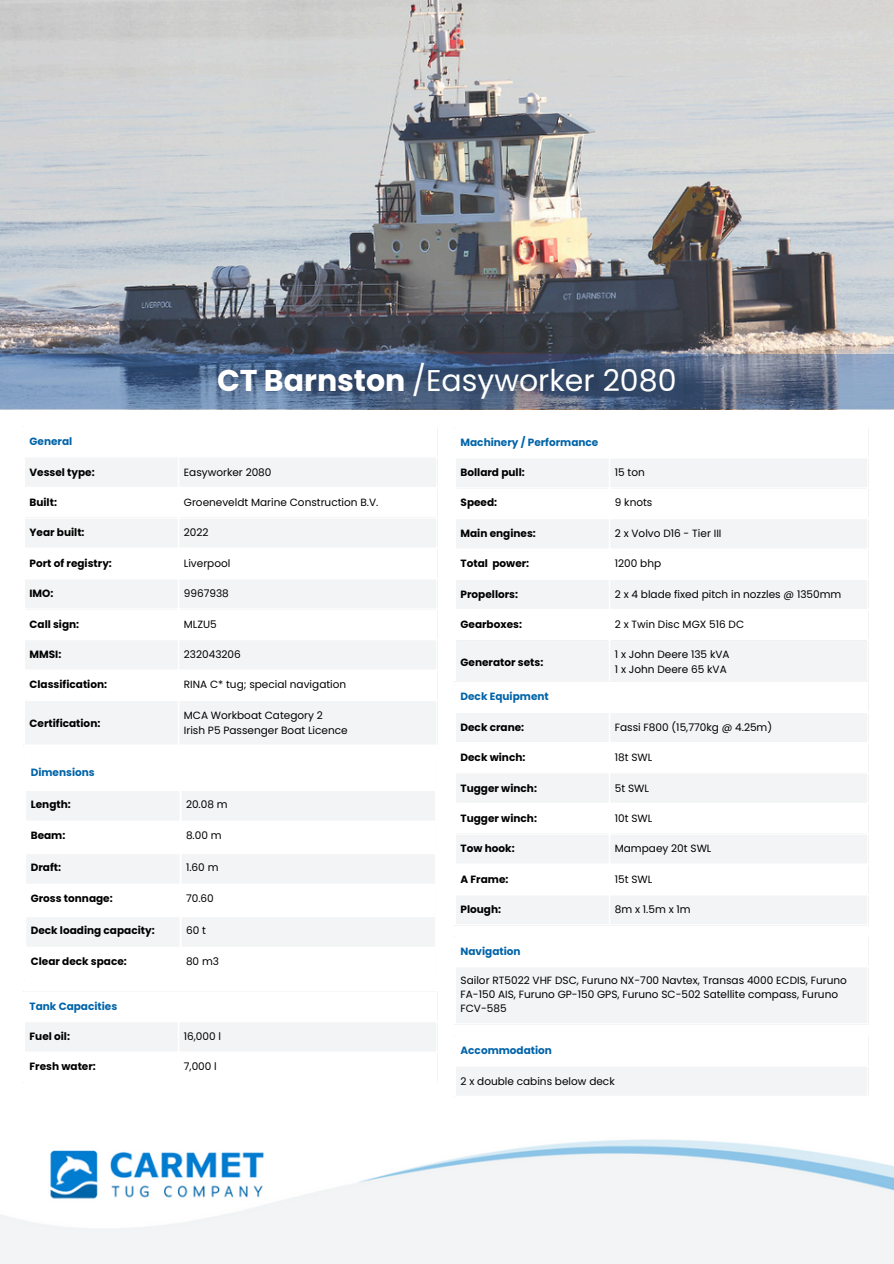
<style>
.page{position:relative;width:894px;height:1264px;background:#fff}
.page>*{position:absolute;margin:0;border:0;box-sizing:border-box;transform-origin:0 0}
.t1{font:30px "Poppins";color:#fff}
.t2{font:10.5px/14px "Poppins";color:#000}
.t3{font:700 10.5px "Poppins";color:#000}
.t4{font:700 10.5px "Poppins";color:#0164a9}
.s1{font-weight:700}
</style>
<div class="page">
<svg style="left:25px;top:458px;width:411px;height:286px;fill:#f2f4f5"></svg>
<hr style="left:178px;top:458px;width:1px;height:286px;background:#fff">
<hr style="left:23px;top:487px;width:414px;height:1px;background:#fff">
<hr style="left:23px;top:517px;width:414px;height:1px;background:#fff">
<hr style="left:23px;top:547px;width:414px;height:2px;background:#fff">
<hr style="left:23px;top:578px;width:414px;height:1px;background:#fff">
<hr style="left:23px;top:608px;width:414px;height:2px;background:#fff">
<hr style="left:23px;top:638px;width:414px;height:2px;background:#fff">
<hr style="left:23px;top:669px;width:414px;height:1px;background:#fff">
<hr style="left:23px;top:699px;width:414px;height:2px;background:#fff">
<svg style="left:27px;top:791px;width:408px;height:155px;fill:#f2f4f5"></svg>
<hr style="left:179px;top:791px;width:2px;height:187px;background:#fff">
<hr style="left:24px;top:820px;width:413px;height:2px;background:#fff">
<hr style="left:24px;top:852px;width:413px;height:2px;background:#fff">
<hr style="left:24px;top:883px;width:413px;height:2px;background:#fff">
<hr style="left:24px;top:915px;width:413px;height:2px;background:#fff">
<img style="left:0;top:1085px;width:893px;height:178px">
<div style="left:25px;top:1023px;width:411px;height:28px;background:#f2f4f5"></div>
<hr style="left:178px;top:1022px;width:1px;height:59px;background:#fff">
<svg style="left:456px;top:459px;width:411px;height:222px;fill:#f2f4f5"></svg>
<hr style="left:608px;top:458px;width:2px;height:226px;background:#fff">
<hr style="left:454px;top:487px;width:414px;height:2px;background:#fff">
<hr style="left:454px;top:517px;width:414px;height:2px;background:#fff">
<hr style="left:454px;top:548px;width:414px;height:1px;background:#fff">
<hr style="left:454px;top:578px;width:414px;height:2px;background:#fff">
<hr style="left:454px;top:609px;width:414px;height:1px;background:#fff">
<hr style="left:454px;top:639px;width:414px;height:1px;background:#fff">
<svg style="left:456px;top:713px;width:411px;height:211px;fill:#f2f4f5"></svg>
<hr style="left:608px;top:713px;width:2px;height:211px;background:#fff">
<hr style="left:454px;top:742px;width:414px;height:1px;background:#fff">
<hr style="left:454px;top:772px;width:414px;height:2px;background:#fff">
<hr style="left:454px;top:802px;width:414px;height:2px;background:#fff">
<hr style="left:454px;top:833px;width:414px;height:1px;background:#fff">
<hr style="left:454px;top:863px;width:414px;height:2px;background:#fff">
<hr style="left:454px;top:893px;width:414px;height:2px;background:#fff">
<div style="left:455px;top:966px;width:413px;height:58px;background:#f2f4f5"></div>
<hr style="left:454px;top:937px;width:2px;height:86px;background:#fff">
<hr style="left:867px;top:937px;width:1px;height:86px;background:#fff">
<hr style="left:454px;top:965px;width:414px;height:2px;background:#fff">
<hr style="left:454px;top:1023px;width:414px;height:1px;background:#fff">
<div style="left:455px;top:1065px;width:413px;height:31px;background:#f2f4f5"></div>
<hr style="left:454px;top:1036px;width:2px;height:59px;background:#fff">
<hr style="left:867px;top:1036px;width:1px;height:59px;background:#fff">
<hr style="left:454px;top:1065px;width:414px;height:1px;background:#fff">
<hr style="left:454px;top:1095px;width:414px;height:2px;background:#fff">
<img style="left:0;top:0;width:893px;height:354px">
<svg style="left:0;top:354px;width:893px;height:55px;background:#576d8e"></svg>
<h1 class="t1" style="left:217px;top:360px;width:461px"><span class="s1">CT Barnston</span> /Easyworker 2080</h1>
<p class="t4" style="left:30px;top:434px;width:44px">General</p>
<p class="t3" style="left:30px;top:464px;width:67px">Vessel type:</p>
<p class="t2" style="left:184px;top:465px;width:89px">Easyworker 2080</p>
<p class="t3" style="left:30px;top:495px;width:29px">Built:</p>
<p class="t2" style="left:184px;top:495px;width:196px">Groeneveldt Marine Construction B.V.</p>
<p class="t3" style="left:30px;top:525px;width:57px">Year built:</p>
<p class="t2" style="left:184px;top:525px;width:26px">2022</p>
<p class="t3" style="left:30px;top:555px;width:84px">Port of registry:</p>
<p class="t2" style="left:184px;top:556px;width:48px">Liverpool</p>
<p class="t3" style="left:30px;top:586px;width:25px">IMO:</p>
<p class="t2" style="left:184px;top:586px;width:47px">9967938</p>
<p class="t3" style="left:30px;top:616px;width:51px">Call sign:</p>
<p class="t2" style="left:184px;top:617px;width:34px">MLZU5</p>
<p class="t3" style="left:30px;top:647px;width:33px">MMSI:</p>
<p class="t2" style="left:184px;top:647px;width:58px">232043206</p>
<p class="t3" style="left:30px;top:677px;width:79px">Classification:</p>
<p class="t2" style="left:184px;top:677px;width:164px">RINA C* tug; special navigation</p>
<p class="t3" style="left:30px;top:715px;width:72px">Certification:</p>
<p class="t2" style="left:184px;top:708px;width:140px">MCA Workboat Category 2</p>
<p class="t2" style="left:184px;top:723px;width:165px">Irish P5 Passenger Boat Licence</p>
<p class="t4" style="left:31px;top:764px;width:65px">Dimensions</p>
<p class="t3" style="left:31px;top:796px;width:42px">Length:</p>
<p class="t2" style="left:186px;top:797px;width:43px">20.08 m</p>
<p class="t3" style="left:31px;top:828px;width:36px">Beam:</p>
<p class="t2" style="left:186px;top:828px;width:37px">8.00 m</p>
<p class="t3" style="left:31px;top:859px;width:32px">Draft:</p>
<p class="t2" style="left:186px;top:860px;width:34px">1.60 m</p>
<p class="t3" style="left:31px;top:891px;width:83px">Gross tonnage:</p>
<p class="t2" style="left:186px;top:891px;width:29px">70.60</p>
<p class="t3" style="left:31px;top:922px;width:125px">Deck loading capacity:</p>
<p class="t2" style="left:186px;top:923px;width:21px">60 t</p>
<p class="t3" style="left:31px;top:954px;width:98px">Clear deck space:</p>
<p class="t2" style="left:186px;top:954px;width:35px">80 m3</p>
<p class="t4" style="left:30px;top:998px;width:89px">Tank Capacities</p>
<p class="t3" style="left:30px;top:1028px;width:42px">Fuel oil:</p>
<p class="t2" style="left:184px;top:1029px;width:39px">16,000 l</p>
<p class="t3" style="left:30px;top:1059px;width:68px">Fresh water:</p>
<p class="t2" style="left:184px;top:1059px;width:34px">7,000 l</p>
<p class="t4" style="left:460px;top:434px;width:139px">Machinery / Performance</p>
<p class="t3" style="left:460px;top:465px;width:66px">Bollard pull:</p>
<p class="t2" style="left:614px;top:465px;width:32px">15 ton</p>
<p class="t3" style="left:460px;top:495px;width:38px">Speed:</p>
<p class="t2" style="left:614px;top:496px;width:39px">9 knots</p>
<p class="t3" style="left:460px;top:526px;width:77px">Main engines:</p>
<p class="t2" style="left:614px;top:526px;width:108px">2 x Volvo D16 - Tier III</p>
<p class="t3" style="left:460px;top:556px;width:70px">Total power:</p>
<p class="t2" style="left:614px;top:556px;width:48px">1200 bhp</p>
<p class="t3" style="left:460px;top:586px;width:59px">Propellors:</p>
<p class="t2" style="left:614px;top:587px;width:228px">2 x 4 blade fixed pitch in nozzles @ 1350mm</p>
<p class="t3" style="left:460px;top:617px;width:63px">Gearboxes:</p>
<p class="t2" style="left:614px;top:617px;width:131px">2 x Twin Disc MGX 516 DC</p>
<p class="t3" style="left:460px;top:655px;width:84px">Generator sets:</p>
<p class="t2" style="left:614px;top:647px;width:116px">1 x John Deere 135 kVA</p>
<p class="t2" style="left:614px;top:662px;width:113px">1 x John Deere 65 kVA</p>
<p class="t4" style="left:460px;top:689px;width:90px">Deck Equipment</p>
<p class="t3" style="left:460px;top:719px;width:65px">Deck crane:</p>
<p class="t2" style="left:614px;top:720px;width:159px">Fassi F800 (15,770kg @ 4.25m)</p>
<p class="t3" style="left:460px;top:750px;width:66px">Deck winch:</p>
<p class="t2" style="left:614px;top:750px;width:39px">18t SWL</p>
<p class="t3" style="left:460px;top:780px;width:78px">Tugger winch:</p>
<p class="t2" style="left:614px;top:780px;width:36px">5t SWL</p>
<p class="t3" style="left:460px;top:810px;width:78px">Tugger winch:</p>
<p class="t2" style="left:614px;top:811px;width:39px">10t SWL</p>
<p class="t3" style="left:460px;top:841px;width:56px">Tow hook:</p>
<p class="t2" style="left:614px;top:841px;width:98px">Mampaey 20t SWL</p>
<p class="t3" style="left:460px;top:871px;width:49px">A Frame:</p>
<p class="t2" style="left:614px;top:872px;width:39px">15t SWL</p>
<p class="t3" style="left:460px;top:902px;width:42px">Plough:</p>
<p class="t2" style="left:614px;top:902px;width:77px">8m x 1.5m x 1m</p>
<p class="t4" style="left:460px;top:943px;width:62px">Navigation</p>
<p class="t2" style="left:460px;top:973px;width:388px">Sailor RT5022 VHF DSC, Furuno NX-700 Navtex, Transas 4000 ECDIS, Furuno<br>FA-150 AIS, Furuno GP-150 GPS, Furuno SC-502 Satellite compass, Furuno<br>FCV-585</p>
<p class="t4" style="left:460px;top:1043px;width:93px">Accommodation</p>
<p class="t2" style="left:460px;top:1073px;width:156px">2 x double cabins below deck</p>
</div>
